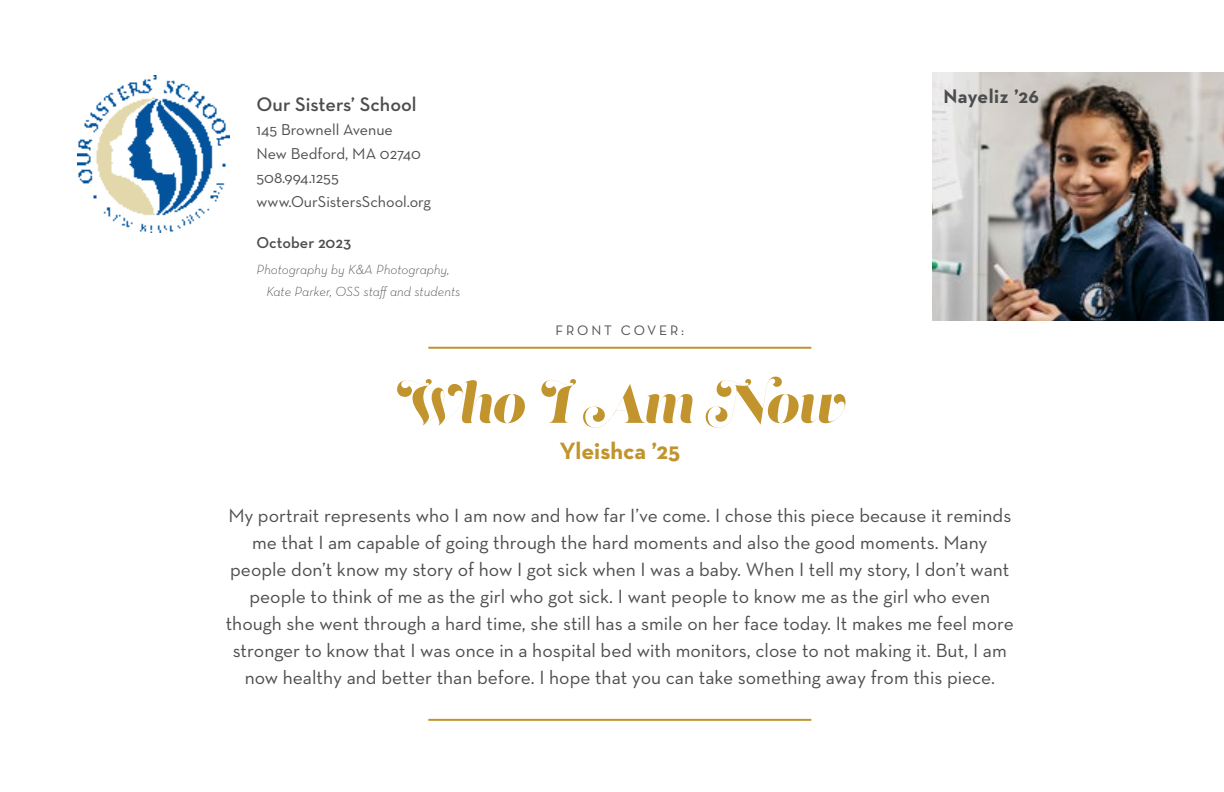
<style>
.page{position:relative;width:1224px;height:792px;background:#fff}
.page>*{position:absolute;margin:0;border:0;box-sizing:border-box;transform-origin:0 0}
.t1{font:54px "Lust Script Fine";letter-spacing:-.02em;color:#c1942d}
.t2{font:700 24px "Neutra Text";color:#c1942d}
.t3{font:600 20px "Neutra Text";color:#4d4d4f}
.t4{font:700 20px "Neutra Text";letter-spacing:.025em;color:#4d4d4f}
.t5{font:19.6px/27px "Neutra Text";color:#4d4d4f;text-align:center}
.t6{font:16px/24px "Neutra Text";color:#4d4d4f}
.t7{font:600 16px "Neutra Text";color:#4d4d4f}
.t8{font:14px "Neutra Text";letter-spacing:.2em;color:#4d4d4f}
.t9{font:italic 300 13.6px/22px "Neutra Text";color:#4d4d4f}
</style>
<div class="page">
<img style="left:932px;top:72px;width:292px;height:248px">
<img style="left:78px;top:76px;width:151px;height:157px">
<hr style="left:428px;top:347px;width:383px;height:2px;background:#c1942d">
<hr style="left:428px;top:719px;width:383px;height:2px;background:#c1942d">
<p class="t3" style="left:257px;top:92px;width:162px">Our Sisters’ School</p>
<p class="t6" style="left:257px;top:117px;width:176px">145 Brownell Avenue<br>New Bedford, MA 02740<br>508.994.1255 www.OurSistersSchool.org</p>
<p class="t7" style="left:257px;top:233px;width:96px">October 2023</p>
<p class="t9" style="left:266px;top:258px;width:196px;text-indent:-10px">Photography by K&amp;A Photography,<br>Kate Parker, OSS staff and students</p>
<p class="t8" style="left:556px;top:322px;width:130px">FRONT COVER:</p>
<h1 class="t1" style="left:394px;top:370px;width:453px">Who I Am Now</h1>
<p class="t2" style="left:559px;top:436px;width:122px">Yleishca ’25</p>
<p class="t4" style="left:943px;top:83px;width:97px">Nayeliz ’26</p>
<p class="t5" style="left:226px;top:501px;width:790px">My portrait represents who I am now and how far I’ve come. I chose this piece because it reminds me that I am capable of going through the hard moments and also the good moments. Many people don’t know my story of how I got sick when I was a baby. When I tell my story, I don’t want people to think of me as the girl who got sick. I want people to know me as the girl who even though she went through a hard time, she still has a smile on her face today. It makes me feel more stronger to know that I was once in a hospital bed with monitors, close to not making it. But, I am now healthy and better than before. I hope that you can take something away from this piece.</p>
</div>
